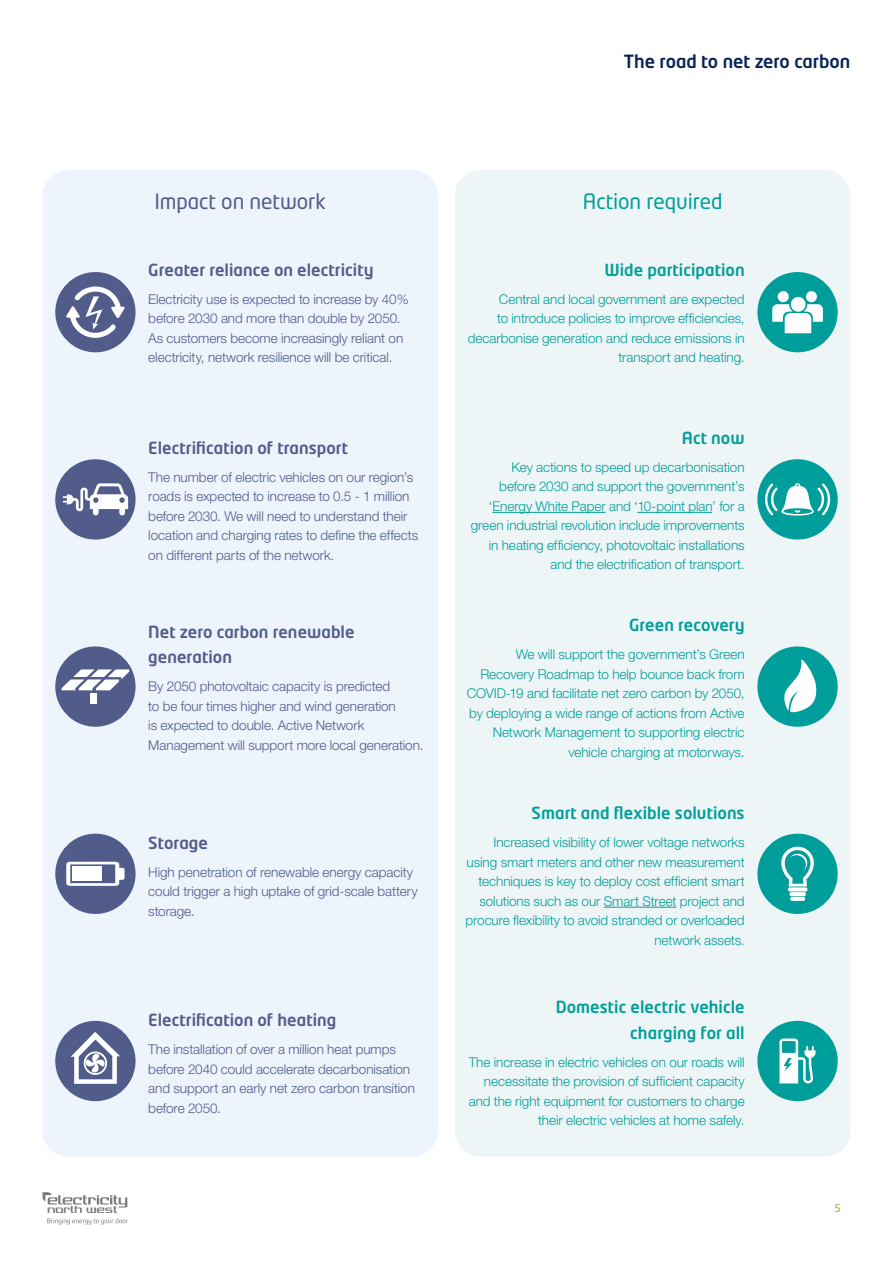
<style>
.page{position:relative;width:893px;height:1263px;background:#fff}
.page>*{position:absolute;margin:0;border:0;box-sizing:border-box;transform-origin:0 0}
.t1{font:21px "Neo Tech Std";letter-spacing:-.005em;color:#515c8b}
.t2{font:21px "Neo Tech Std";letter-spacing:-.005em;color:#009e9a}
.t3{font:500 18px "Neo Tech Std";color:#0b2559}
.t4{font:500 16.5px/25.5px "Neo Tech Std";letter-spacing:.005em;color:#515c8b}
.t5{font:500 16.5px/25.5px "Neo Tech Std";letter-spacing:.005em;color:#009e9a;text-align:right}
.t6{font:300 13.5px/19.5px "Helvetica Neue";letter-spacing:-.005em;color:#009e9a;text-align:right}
.t7{font:300 13.5px/19.5px "Helvetica Neue";letter-spacing:-.005em;color:#515c8b}
.t8{font:10.5px "Neo Tech Std";color:#80ba27}
</style>
<div class="page">
<div style="left:43px;top:170px;width:395px;height:987px;background:#edf4fc;border-radius:26px"></div>
<div style="left:455px;top:170px;width:395px;height:987px;background:#eef5f6;border-radius:26px"></div>
<div style="left:757px;top:272px;width:81px;height:80px;background:#009e9a;border-radius:50%"></div>
<svg style="left:772px;top:291px;width:51px;height:42px"></svg>
<div style="left:757px;top:1021px;width:81px;height:80px;background:#009e9a;border-radius:50%"></div>
<svg style="left:779px;top:1038px;width:37px;height:45px"></svg>
<div style="left:757px;top:834px;width:81px;height:80px;background:#009e9a;border-radius:50%"></div>
<svg style="left:788px;top:887px;width:19px;height:4px"></svg>
<svg style="left:790px;top:897px;width:15px;height:4px"></svg>
<svg style="left:781px;top:847px;width:33px;height:40px"></svg>
<svg style="left:789px;top:892px;width:17px;height:4px"></svg>
<div style="left:757px;top:646px;width:81px;height:81px;background:#009e9a;border-radius:50%"></div>
<svg style="left:784px;top:660px;width:32px;height:52px"></svg>
<div style="left:757px;top:459px;width:81px;height:80px;background:#009e9a;border-radius:50%"></div>
<svg style="left:765px;top:483px;width:65px;height:33px"></svg>
<div style="left:55px;top:1021px;width:81px;height:80px;background:#515c8b;border-radius:50%"></div>
<svg style="left:71px;top:1032px;width:49px;height:52px"></svg>
<div style="left:55px;top:834px;width:81px;height:80px;background:#515c8b;border-radius:50%"></div>
<svg style="left:66px;top:862px;width:59px;height:24px"></svg>
<div style="left:73px;top:866px;width:29px;height:15px;background:#fff"></div>
<div style="left:55px;top:646px;width:81px;height:81px;background:#515c8b;border-radius:50%"></div>
<div style="left:90px;top:693px;width:7px;height:11px;background:#fff"></div>
<svg style="left:62px;top:669px;width:67px;height:21px"></svg>
<div style="left:55px;top:459px;width:81px;height:80px;background:#515c8b;border-radius:50%"></div>
<svg style="left:63px;top:483px;width:65px;height:32px"></svg>
<div style="left:55px;top:272px;width:81px;height:80px;background:#515c8b;border-radius:50%"></div>
<svg style="left:66px;top:286px;width:59px;height:52px"></svg>
<hr style="left:492px;top:512px;width:113px;height:1px;background:#009e9a">
<hr style="left:637px;top:512px;width:75px;height:1px;background:#009e9a">
<hr style="left:604px;top:907px;width:72px;height:1px;background:#009e9a">
<svg style="left:43px;top:1192px;width:85px;height:32px"></svg>
<h2 class="t3" style="left:624px;top:50px;width:228px">The road to net zero carbon</h2>
<h1 class="t1" style="left:155px;top:188px;width:173px">Impact on network</h1>
<h1 class="t2" style="left:583px;top:188px;width:141px">Action required</h1>
<p class="t4" style="left:148px;top:257px;width:227px">Greater reliance on electricity</p>
<p class="t7" style="left:148px;top:289px;width:262px">Electricity use is expected to increase by 40% before 2030 and more than double by 2050.<br>As customers become increasingly reliant on electricity, network resilience will be critical.</p>
<p class="t4" style="left:148px;top:434px;width:201px">Electrification of transport</p>
<p class="t7" style="left:148px;top:467px;width:271px">The number of electric vehicles on our region’s roads is expected to increase to 0.5 - 1 million before 2030. We will need to understand their location and charging rates to define the effects on different parts of the network.</p>
<p class="t4" style="left:148px;top:619px;width:208px">Net zero carbon renewable generation</p>
<p class="t7" style="left:148px;top:676px;width:277px">By 2050 photovoltaic capacity is predicted<br>to be four times higher and wind generation<br>is expected to double. Active Network Management will support more local generation.</p>
<p class="t4" style="left:148px;top:829px;width:61px">Storage</p>
<p class="t7" style="left:148px;top:862px;width:271px">High penetration of renewable energy capacity could trigger a high uptake of grid-scale battery storage.</p>
<p class="t4" style="left:148px;top:1007px;width:190px">Electrification of heating</p>
<p class="t7" style="left:148px;top:1040px;width:268px">The installation of over a million heat pumps before 2040 could accelerate decarbonisation and support an early net zero carbon transition before 2050.</p>
<p class="t5" style="left:604px;top:257px;width:142px">Wide participation</p>
<p class="t6" style="left:468px;top:289px;width:278px">Central and local government are expected<br>to introduce policies to improve efficiencies, decarbonise generation and reduce emissions in transport and heating.</p>
<p class="t5" style="left:682px;top:425px;width:64px">Act now</p>
<p class="t6" style="left:471px;top:457px;width:275px">Key actions to speed up decarbonisation<br>before 2030 and support the government’s ‘Energy White Paper and ‘10-point plan’ for a green industrial revolution include improvements in heating efficiency, photovoltaic installations and the electrification of transport.</p>
<p class="t5" style="left:629px;top:612px;width:117px">Green recovery</p>
<p class="t6" style="left:467px;top:644px;width:279px">We will support the government’s Green Recovery Roadmap to help bounce back from COVID-19 and facilitate net zero carbon by 2050, by deploying a wide range of actions from Active Network Management to supporting electric vehicle charging at motorways.</p>
<p class="t5" style="left:532px;top:800px;width:215px">Smart and flexible solutions</p>
<p class="t6" style="left:466px;top:832px;width:281px">Increased visibility of lower voltage networks using smart meters and other new measurement techniques is key to deploy cost efficient smart solutions such as our Smart Street project and procure flexibility to avoid stranded or overloaded network assets.</p>
<p class="t5" style="left:556px;top:994px;width:190px">Domestic electric vehicle charging for all</p>
<p class="t6" style="left:469px;top:1052px;width:278px">The increase in electric vehicles on our roads will necessitate the provision of sufficient capacity and the right equipment for customers to charge their electric vehicles at home safely.</p>
<p class="t8" style="left:834px;top:1202px;width:8px">5</p>
</div>
